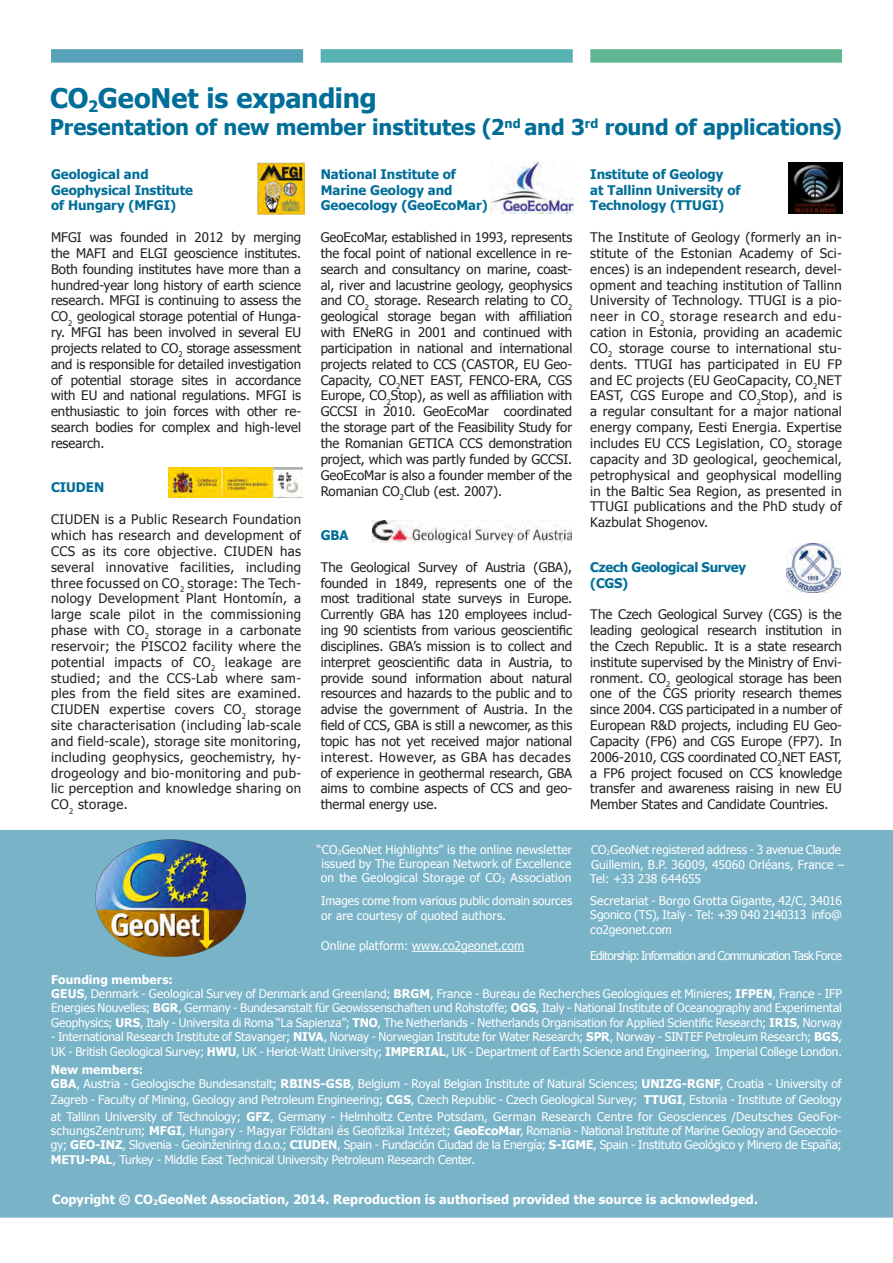
<style>
.page{position:relative;width:893px;height:1263px;background:#fff}
.page>*{position:absolute;margin:0;border:0;box-sizing:border-box;transform-origin:0 0}
.t1{font:700 27px "Tahoma";letter-spacing:-.005em;color:#006e98}
.t2{font:700 21.75px "Tahoma";letter-spacing:-.005em;color:#006e98}
.t3{font:13.2px/15.9px "Tahoma";color:#231f20;text-align:justify}
.t4{font:700 13.2px "Tahoma";color:#006e98}
.t5{font:700 13.2px "Tahoma";letter-spacing:-.02em;color:#006e98}
.napis_pod_sliko{font:700 12.75px "Tahoma";letter-spacing:.01em;color:#fff}
.napis_pod_sliko-2{font:12px/14.4px "Tahoma";color:#fff}
.napis_pod_sliko-3{font:12px "Tahoma";letter-spacing:-.05em;color:#fff}
.napis_pod_sliko-4{font:700 12px "Tahoma";letter-spacing:.01em;color:#fff}
.s1{font-weight:700}
</style>
<div class="page">
<div style="left:321px;top:49px;width:252px;height:14px;background:#58b2b1;border:2px solid #58b2b1"></div>
<div style="left:51px;top:49px;width:252px;height:14px;background:#57a1b9;border:2px solid #57a1b9"></div>
<div style="left:590px;top:49px;width:252px;height:14px;background:#5fb792;border:2px solid #5fb792"></div>
<img style="left:490px;top:162px;width:84px;height:51px">
<img style="left:786px;top:544px;width:55px;height:48px">
<img style="left:257px;top:162px;width:47px;height:53px">
<img style="left:789px;top:163px;width:53px;height:51px">
<div style="left:0;top:830px;width:893px;height:388px;background:#78b3c7"></div>
<img style="left:96px;top:839px;width:149px;height:117px">
<hr style="left:412px;top:951px;width:112px;height:1px;background:#fff">
<img style="left:168px;top:468px;width:134px;height:29px">
<img style="left:373px;top:520px;width:198px;height:22px">
<p class="t1" style="left:50px;top:79px;width:328px">CO<sub>2</sub>GeoNet is expanding</p>
<p class="t2" style="left:50px;top:112px;width:794px">Presentation of new member institutes (2<sup>nd</sup> and 3<sup>rd</sup> round of applications)</p>
<p class="t4" style="left:51px;top:165px;width:99px">Geological and</p>
<p class="t4" style="left:51px;top:180px;width:144px">Geophysical Institute</p>
<p class="t4" style="left:51px;top:196px;width:127px">of Hungary (MFGI)</p>
<p class="t3" style="left:51px;top:230px;width:252px">MFGI was founded in 2012 by merging the MAFI and ELGI geoscience institutes.<br>Both founding institutes have more than a hundred-year long history of earth science research. MFGI is continuing to assess the CO<sub>2</sub> geological storage potential of Hunga&shy;ry. MFGI has been involved in several EU projects related to CO<sub>2</sub> storage assessment and is responsible for detailed investigation of potential storage sites in accordance with EU and national regulations. MFGI is enthusiastic to join forces with other re&shy;search bodies for complex and high-level research.</p>
<p class="t4" style="left:51px;top:478px;width:55px">CIUDEN</p>
<p class="t3" style="left:51px;top:512px;width:252px">CIUDEN is a Public Research Foundation which has research and development of CCS as its core objective. CIUDEN has several innovative facilities, including three focussed on CO<sub>2</sub> storage: The Tech&shy;nology Development Plant Hontomín, a large scale pilot in the commissioning phase with CO<sub>2</sub> storage in a carbonate reservoir; the PISCO2 facility where the potential impacts of CO<sub>2</sub> leakage are studied; and the CCS-Lab where sam&shy;ples from the field sites are examined.<br>CIUDEN expertise covers CO<sub>2</sub> storage site characterisation (including lab-scale and field-scale), storage site monitoring, including geophysics, geochemistry, hy&shy;drogeology and bio-monitoring and pub&shy;lic perception and knowledge sharing on CO<sub>2</sub> storage.</p>
<p class="t4" style="left:321px;top:165px;width:137px">National Institute of</p>
<p class="t4" style="left:321px;top:180px;width:133px">Marine Geology and</p>
<p class="t4" style="left:321px;top:196px;width:169px">Geoecology (GeoEcoMar)</p>
<p class="t3" style="left:321px;top:230px;width:253px">GeoEcoMar, established in 1993, represents the focal point of national excellence in re&shy;search and consultancy on marine, coast&shy;al, river and lacustrine geology, geophysics and CO<sub>2</sub> storage. Research relating to CO<sub>2 </sub>geological storage began with affiliation with ENeRG in 2001 and continued with participation in national and international projects related to CCS (CASTOR, EU Geo-Capacity, CO<sub>2</sub>NET EAST, FENCO-ERA, CGS Europe, CO<sub>2</sub>Stop), as well as affiliation with GCCSI in 2010. GeoEcoMar coordinated the storage part of the Feasibility Study for the Romanian GETICA CCS demonstration project, which was partly funded by GCCSI.<br>GeoEcoMar is also a founder member of the Romanian CO<sub>2</sub>Club (est. 2007).</p>
<p class="t4" style="left:321px;top:526px;width:29px">GBA</p>
<p class="t3" style="left:321px;top:560px;width:253px">The Geological Survey of Austria (GBA), founded in 1849, represents one of the most traditional state surveys in Europe.<br>Currently GBA has 120 employees includ&shy;ing 90 scientists from various geoscientific disciplines. GBA’s mission is to collect and interpret geoscientific data in Austria, to provide sound information about natural resources and hazards to the public and to advise the government of Austria. In the field of CCS, GBA is still a newcomer, as this topic has not yet received major national interest. However, as GBA has decades</p>
<p class="t3" style="left:321px;top:765px;width:253px">of experience in geothermal research, GBA aims to combine aspects of CCS and geo&shy;thermal energy use.</p>
<p class="t4" style="left:590px;top:165px;width:135px">Institute of Geology</p>
<p class="t4" style="left:590px;top:180px;width:152px">at Tallinn University of</p>
<p class="t4" style="left:590px;top:196px;width:135px">Technology (TTUGI)</p>
<p class="t3" style="left:590px;top:230px;width:253px">The Institute of Geology (formerly an in&shy;stitute of the Estonian Academy of Sci&shy;ences) is an independent research, devel&shy;opment and teaching institution of Tallinn University of Technology. TTUGI is a pio&shy;neer in CO<sub>2</sub> storage research and edu-</p>
<p class="t3" style="left:590px;top:325px;width:253px">cation in Estonia, providing an academic CO<sub>2</sub> storage course to international stu&shy;dents. TTUGI has participated in EU FP and EC projects (EU GeoCapacity, CO<sub>2</sub>NET EAST, CGS Europe and CO<sub>2</sub>Stop), and is a regular consultant for a major national energy company, Eesti Energia. Expertise includes EU CCS Legislation, CO<sub>2</sub> storage capacity and 3D geological, geochemical, petrophysical and geophysical modelling in the Baltic Sea Region, as presented in TTUGI publications and the PhD study of Kazbulat Shogenov.</p>
<p class="t5" style="left:590px;top:558px;width:157px">Czech Geological Survey</p>
<p class="t4" style="left:590px;top:573px;width:39px">(CGS)</p>
<p class="t3" style="left:590px;top:607px;width:253px">The Czech Geological Survey (CGS) is the leading geological research institution in the Czech Republic. It is a state research institute supervised by the Ministry of Envi&shy;ronment. CO<sub>2</sub> geological storage has been one of the CGS priority research themes since 2004. CGS participated in a number of European R&amp;D projects, including EU Geo-Capacity (FP6) and CGS Europe (FP7). In 2006-2010, CGS coordinated CO<sub>2</sub>NET EAST, a FP6 project focused on CCS knowledge transfer and awareness raising in new EU Member States and Candidate Countries.</p>
<p class="napis_pod_sliko-2" style="left:317px;top:843px;width:257px;text-align:center">“CO<sub>2</sub>GeoNet Highlights” is the online newsletter issued by The European Network of Excellence on the Geological Storage of CO<sub>2</sub> Association</p>
<p class="napis_pod_sliko-2" style="left:321px;top:894px;width:252px">Images come from various public domain sources or are courtesy of quoted authors.</p>
<p class="napis_pod_sliko-2" style="left:321px;top:939px;width:204px">Online platform: www.co2geonet.com</p>
<p class="napis_pod_sliko-2" style="left:590px;top:843px;width:256px">CO<sub>2</sub>GeoNet registered address - 3 avenue Claude<br>Guillemin, B.P. 36009, 45060 Orléans, France –<br>Tel: +33 238 644655</p>
<p class="napis_pod_sliko-2" style="left:590px;top:894px;width:253px;text-align:justify">Secretariat - Borgo Grotta Gigante, 42/C, 34016<br>Sgonico (TS), Italy - Tel: +39 040 2140313 info@ co2geonet.com</p>
<p class="napis_pod_sliko-3" style="left:590px;top:948px;width:253px">Editorship: Information and Communication Task Force</p>
<p class="napis_pod_sliko-4" style="left:51px;top:971px;width:123px">Founding members:</p>
<p class="napis_pod_sliko-2" style="left:51px;top:987px;width:792px;text-align:justify"><span class="s1">GEUS</span>, Denmark - Geological Survey of Denmark and Greenland; <span class="s1">BRGM</span>, France - Bureau de Recherches Geologiques et Minieres; <span class="s1">IFPEN</span>, France - IFP Energies Nouvelles; <span class="s1">BGR</span>, Germany - Bundesanstalt für Geowissenschaften und Rohstoffe; <span class="s1">OGS</span>, Italy - National Institute of Oceanography and Experimental Geophysics; <span class="s1">URS</span>, Italy - Universita di Roma “La Sapienza”; <span class="s1">TNO</span>, The Netherlands - Netherlands Organisation for Applied Scientific Research; <span class="s1">IRIS</span>, Norway</p>
<p class="napis_pod_sliko-2" style="left:51px;top:1030px;width:792px">- International Research Institute of Stavanger; <span class="s1">NIVA</span>, Norway - Norwegian Institute for Water Research; <span class="s1">SPR</span>, Norway - SINTEF Petroleum Research; <span class="s1">BGS</span>,<br>UK - British Geological Survey; <span class="s1">HWU</span>, UK - Heriot-Watt University; <span class="s1">IMPERIAL</span>, UK - Department of Earth Science and Engineering, Imperial College London.</p>
<p class="napis_pod_sliko-4" style="left:51px;top:1061px;width:94px">New members:</p>
<p class="napis_pod_sliko-2" style="left:51px;top:1076px;width:792px;line-height:16.2px"><span class="s1">GBA</span>, Austria - Geologische Bundesanstalt; <span class="s1">RBINS-GSB</span>, Belgium - Royal Belgian Institute of Natural Sciences; <span class="s1">UNIZG-RGNF</span>, Croatia - University of<br>Zagreb - Faculty of Mining, Geology and Petroleum Engineering; <span class="s1">CGS</span>, Czech Republic - Czech Geological Survey; <span class="s1">TTUGI</span>, Estonia - Institute of Geology</p>
<p class="napis_pod_sliko-2" style="left:51px;top:1110px;width:792px;text-align:justify">at Tallinn University of Technology; <span class="s1">GFZ</span>, Germany - Helmholtz Centre Potsdam, German Research Centre for Geosciences /Deutsches GeoFor&shy;schungsZentrum; <span class="s1">MFGI</span>, Hungary - Magyar Földtani és Geofizikai Intézet; <span class="s1">GeoEcoMar</span>, Romania - National Institute of Marine Geology and Geoecolo&shy;gy; <span class="s1">GEO-INZ</span>, Slovenia - Geoinženiring d.o.o.; <span class="s1">CIUDEN</span>, Spain - Fundación Ciudad de la Energía; <span class="s1">S-IGME</span>, Spain - Instituto Geológico y Minero de España; <span class="s1">METU-PAL</span>, Turkey - Middle East Technical University Petroleum Research Center.</p>
<p class="napis_pod_sliko" style="left:52px;top:1190px;width:707px">Copyright © CO<sub>2</sub>GeoNet Association, 2014. Reproduction is authorised provided the source is acknowledged.</p>
</div>
